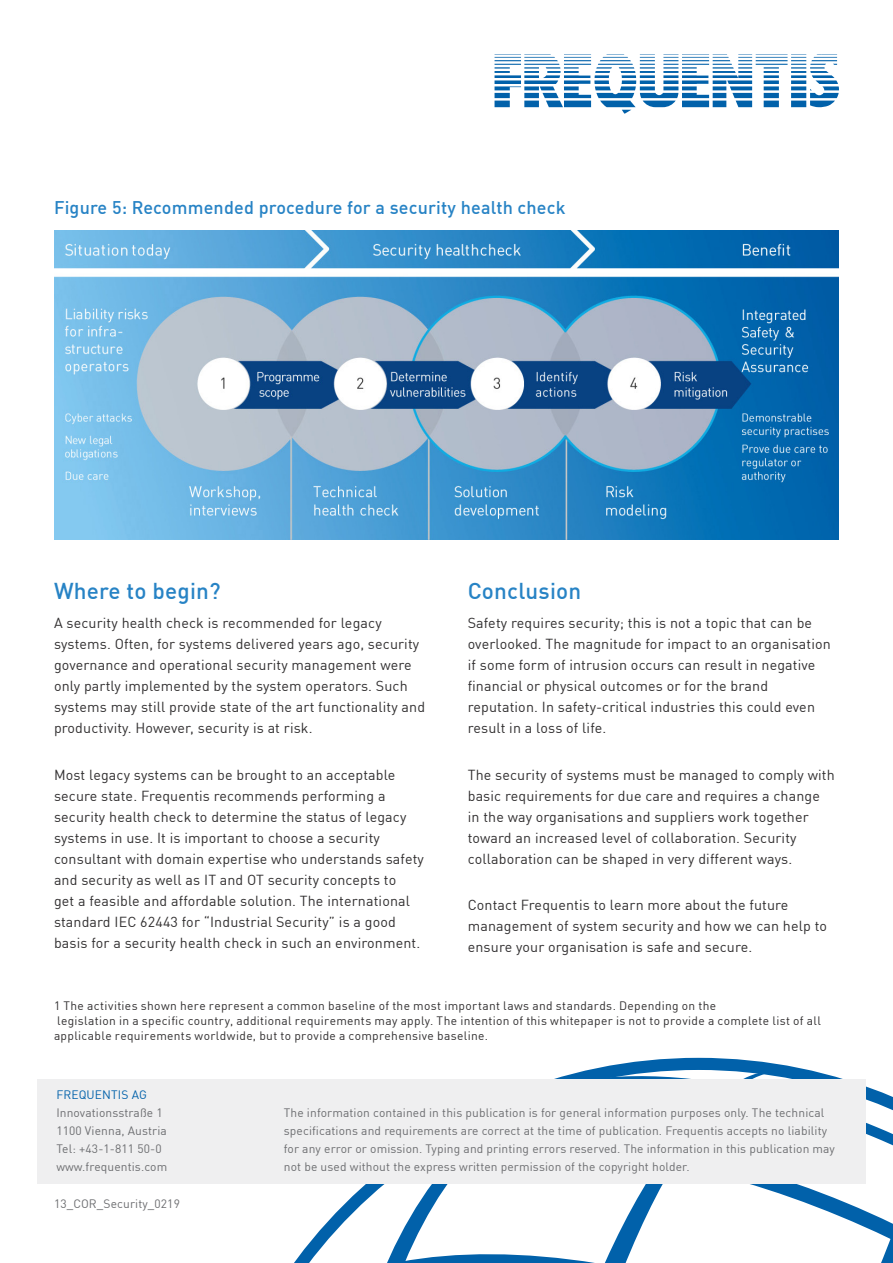
<style>
.page{position:relative;width:893px;height:1263px;background:#fff}
.page>*{position:absolute;margin:0;border:0;box-sizing:border-box;transform-origin:0 0}
.Subhead{font:500 22.5px "DINOT";letter-spacing:.01em;color:#2783c5}
.DiagramTitle{font:500 18px "DINOT";letter-spacing:.01em;color:#2783c5}
.Body_Text_Black{font:14.25px/21px "DINOT";letter-spacing:.01em;color:#312f30}
.LegalText{font:12px/18px "DINOT";letter-spacing:.01em;color:#6c6d70}
.t1{font:12px/15px "DINOT";letter-spacing:.025em;color:#312f30}
.LegalText-2{font:12px "DINOT";letter-spacing:.01em;color:#0161aa}
</style>
<div class="page">
<svg style="left:495px;top:54px;width:344px;height:60px"></svg>
<svg style="left:294px;top:1058px;width:599px;height:205px"></svg>
<div style="left:38px;top:1079px;width:828px;height:105px;background:#efeff0"></div>
<img style="left:54px;top:231px;width:785px;height:308px">
<p class="DiagramTitle" style="left:54px;top:193px;width:513px">Figure 5: Recommended procedure for a security health check</p>
<p class="Subhead" style="left:54px;top:573px;width:168px">Where to begin?</p>
<p class="Body_Text_Black" style="left:54px;top:611px;width:373px">A security health check is recommended for legacy systems. Often, for systems delivered years ago, security governance and operational security management were only partly implemented by the system operators. Such systems may still provide state of the art functionality and productivity. However, security is at risk.</p>
<p class="Body_Text_Black" style="left:54px;top:763px;width:371px">Most legacy systems can be brought to an acceptable secure state. Frequentis recommends performing a security health check to determine the status of legacy systems in use. It is important to choose a security consultant with domain expertise who understands safety and security as well as IT and OT security concepts to<br>get a feasible and affordable solution. The international standard IEC 62443 for “Industrial Security” is a good basis for a security health check in such an environment.</p>
<p class="Subhead" style="left:468px;top:573px;width:115px">Conclusion</p>
<p class="Body_Text_Black" style="left:468px;top:611px;width:365px">Safety requires security; this is not a topic that can be overlooked. The magnitude for impact to an organisation if some form of intrusion occurs can result in negative financial or physical outcomes or for the brand reputation. In safety-critical industries this could even result in a loss of life.</p>
<p class="Body_Text_Black" style="left:468px;top:763px;width:369px">The security of systems must be managed to comply with basic requirements for due care and requires a change in the way organisations and suppliers work together toward an increased level of collaboration. Security collaboration can be shaped in very different ways.</p>
<p class="Body_Text_Black" style="left:468px;top:893px;width:361px">Contact Frequentis to learn more about the future management of system security and how we can help to ensure your organisation is safe and secure.</p>
<p class="t1" style="left:54px;top:997px;width:768px">1 The activities shown here represent a common baseline of the most important laws and standards. Depending on the<br>legislation in a specific country, additional requirements may apply. The intention of this whitepaper is not to provide a complete list of all applicable requirements worldwide, but to provide a comprehensive baseline.</p>
<p class="LegalText-2" style="left:56px;top:1085px;width:92px">FREQUENTIS AG</p>
<p class="LegalText" style="left:56px;top:1103px;width:108px">Innovationsstraße 1</p>
<p class="LegalText" style="left:56px;top:1121px;width:112px">1100 Vienna, Austria</p>
<p class="LegalText" style="left:56px;top:1139px;width:107px">Tel: +43-1-811 50-0</p>
<p class="LegalText" style="left:56px;top:1157px;width:112px">www.frequentis.com</p>
<p class="LegalText" style="left:54px;top:1193px;width:127px">13_COR_Security_0219</p>
<p class="LegalText" style="left:284px;top:1102px;width:553px">The information contained in this publication is for general information purposes only. The technical specifications and requirements are correct at the time of publication. Frequentis accepts no liability for any error or omission. Typing and printing errors reserved. The information in this publication may not be used without the express written permission of the copyright holder.</p>
</div>
